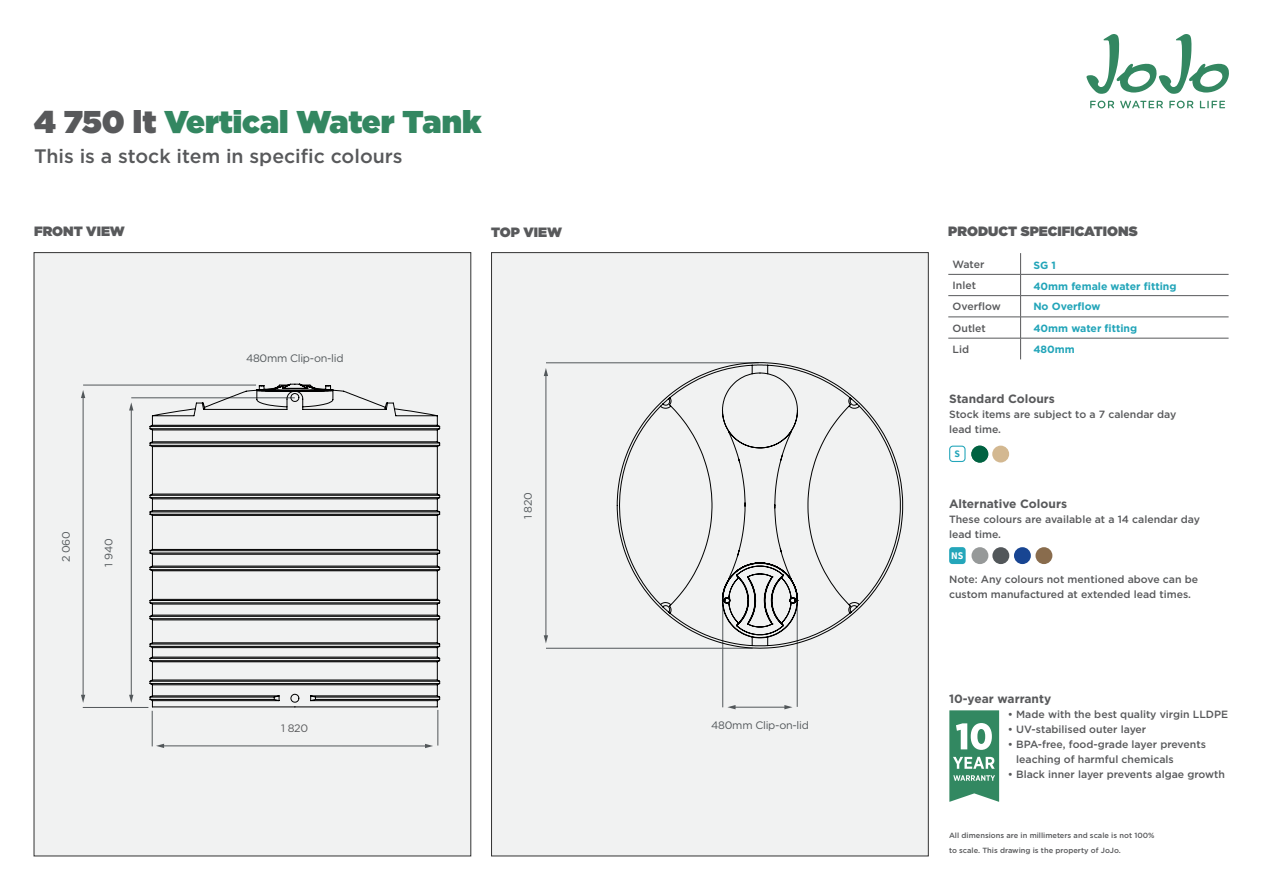
<style>
.page{position:relative;width:1263px;height:893px;background:#fff}
.page>*{position:absolute;margin:0;border:0;box-sizing:border-box;transform-origin:0 0}
.t1{font:900 31.5px "Gotham";color:#338761}
.t2{font:500 19.5px "Gotham";color:#58595b}
.t3{font:900 13.5px "Gotham";color:#58595b}
.t4{font:700 12px "Gotham";color:#58595b}
.t5{font:10.8px "Gotham";letter-spacing:-.025em;color:#52575a}
.t6{font:10.8px "Gotham";color:#58595b}
.t7{font:500 10.5px/15px "Gotham";color:#58595b}
.t8{font:700 10.5px "Gotham";color:#23a5b9}
.t9{font:700 10.2px "Source Sans Pro";color:#fff}
.t10{font:700 9.9px "Source Sans Pro";color:#24a6ba}
.t11{font:500 7.5px/15px "Gotham";color:#58595b}
.s1{color:#58595b}
</style>
<div class="page">
<div style="left:34px;top:253px;width:437px;height:603px;background:#f1f2f2"></div>
<hr style="left:152px;top:711px;width:1px;height:35px;background:#52575a">
<hr style="left:438px;top:710px;width:1px;height:35px;background:#52575a">
<hr style="left:163px;top:745px;width:263px;height:1px;background:#52575a">
<svg style="left:425px;top:744px;width:8px;height:4px"></svg>
<svg style="left:156px;top:744px;width:8px;height:4px"></svg>
<hr style="left:83px;top:385px;width:173px;height:1px;background:#52575a">
<hr style="left:83px;top:397px;width:1px;height:299px;background:#52575a">
<svg style="left:81px;top:390px;width:4px;height:8px"></svg>
<svg style="left:81px;top:695px;width:4px;height:8px"></svg>
<hr style="left:83px;top:707px;width:65px;height:1px;background:#52575a">
<hr style="left:131px;top:398px;width:164px;height:1px;background:#52575a">
<hr style="left:131px;top:409px;width:1px;height:287px;background:#52575a">
<svg style="left:129px;top:402px;width:4px;height:8px"></svg>
<svg style="left:129px;top:695px;width:4px;height:8px"></svg>
<svg style="left:149px;top:383px;width:292px;height:325px"></svg>
<div style="left:491px;top:253px;width:437px;height:603px;background:#f1f2f2"></div>
<hr style="left:734px;top:707px;width:52px;height:1px;background:#52575a">
<svg style="left:784px;top:705px;width:8px;height:4px"></svg>
<svg style="left:727px;top:705px;width:8px;height:4px"></svg>
<hr style="left:722px;top:603px;width:1px;height:104px;background:#52575a">
<hr style="left:797px;top:601px;width:1px;height:106px;background:#52575a">
<hr style="left:545px;top:375px;width:1px;height:262px;background:#52575a">
<svg style="left:544px;top:635px;width:4px;height:8px"></svg>
<svg style="left:544px;top:368px;width:4px;height:8px"></svg>
<hr style="left:546px;top:363px;width:213px;height:1px;background:#52575a">
<hr style="left:546px;top:648px;width:207px;height:1px;background:#52575a">
<svg style="left:616px;top:362px;width:287px;height:287px"></svg>
<svg style="left:1090px;top:101px;width:24px;height:7px"></svg>
<svg style="left:1120px;top:101px;width:43px;height:7px"></svg>
<svg style="left:1169px;top:101px;width:24px;height:7px"></svg>
<svg style="left:1200px;top:101px;width:25px;height:7px"></svg>
<svg style="left:1086px;top:34px;width:143px;height:60px"></svg>
<hr style="left:948px;top:274px;width:72px;height:1px;background:#58595b">
<hr style="left:1020px;top:274px;width:208px;height:1px;background:#58595b">
<hr style="left:948px;top:295px;width:72px;height:1px;background:#58595b">
<hr style="left:1020px;top:295px;width:208px;height:1px;background:#58595b">
<hr style="left:948px;top:317px;width:72px;height:1px;background:#58595b">
<hr style="left:1020px;top:317px;width:208px;height:1px;background:#58595b">
<hr style="left:948px;top:338px;width:72px;height:1px;background:#58595b">
<hr style="left:1020px;top:338px;width:208px;height:1px;background:#58595b">
<svg style="left:1020px;top:253px;width:1px;height:106px"></svg>
<svg style="left:949px;top:710px;width:50px;height:92px"></svg>
<div style="left:949px;top:547px;width:17px;height:17px;background:#24a6ba;border-radius:3px"></div>
<div style="left:949px;top:446px;width:16px;height:16px;border:1px solid #24a6ba;border-radius:3px"></div>
<div style="left:971px;top:446px;width:17px;height:17px;background:#006241;border-radius:50%"></div>
<div style="left:992px;top:446px;width:17px;height:16px;background:#d3b891;border-radius:50%"></div>
<div style="left:971px;top:547px;width:17px;height:17px;background:#969999;border-radius:50%"></div>
<div style="left:992px;top:547px;width:17px;height:17px;background:#52575a;border-radius:50%"></div>
<div style="left:1014px;top:547px;width:17px;height:17px;background:#184592;border-radius:50%"></div>
<div style="left:1035px;top:547px;width:17px;height:17px;background:#896c4d;border-radius:50%"></div>
<h1 class="t1" style="left:34px;top:99px;width:449px"><span class="s1">4 750 lt</span> Vertical Water Tank</h1>
<h2 class="t2" style="left:34px;top:143px;width:370px">This is a stock item in specific colours</h2>
<p class="t3" style="left:34px;top:222px;width:92px">FRONT VIEW</p>
<p class="t3" style="left:491px;top:222px;width:72px">TOP VIEW</p>
<p class="t3" style="left:948px;top:222px;width:191px">PRODUCT SPECIFICATIONS</p>
<p class="t7" style="left:952px;top:257px;width:33px">Water</p>
<p class="t8" style="left:1033px;top:258px;width:24px">SG 1</p>
<p class="t7" style="left:952px;top:278px;width:25px">Inlet</p>
<p class="t8" style="left:1033px;top:279px;width:145px">40mm female water fitting</p>
<p class="t7" style="left:952px;top:299px;width:50px">Overflow</p>
<p class="t8" style="left:1033px;top:300px;width:69px">No Overflow</p>
<p class="t7" style="left:952px;top:320px;width:35px">Outlet</p>
<p class="t8" style="left:1033px;top:321px;width:105px">40mm water fitting</p>
<p class="t7" style="left:952px;top:342px;width:18px">Lid</p>
<p class="t8" style="left:1033px;top:342px;width:43px">480mm</p>
<p class="t5" style="left:246px;top:351px;width:99px">480mm Clip-on-lid</p>
<p class="t4" style="left:949px;top:390px;width:107px">Standard Colours</p>
<p class="t7" style="left:949px;top:406px;width:229px">Stock items are subject to a 7 calendar day lead time.</p>
<p class="t5" style="left:59px;top:562px;width:33px;rotate:-90deg">2 060</p>
<p class="t5" style="left:102px;top:567px;width:30px;rotate:-90deg">1 940</p>
<p class="t6" style="left:281px;top:721px;width:29px">1 820</p>
<p class="t5" style="left:521px;top:519px;width:29px;rotate:-90deg">1 820</p>
<p class="t5" style="left:711px;top:718px;width:99px">480mm Clip-on-lid</p>
<p class="t10" style="left:954px;top:447px;width:7px">S</p>
<p class="t4" style="left:949px;top:495px;width:120px">Alternative Colours</p>
<p class="t7" style="left:949px;top:511px;width:253px">These colours are available at a 14 calendar day lead time.</p>
<p class="t7" style="left:949px;top:571px;width:251px">Note: Any colours not mentioned above can be custom manufactured at extended lead times.</p>
<p class="t9" style="left:951px;top:549px;width:14px">NS</p>
<p class="t4" style="left:949px;top:690px;width:104px">10-year warranty</p>
<p class="t7" style="left:1008px;top:706px;width:222px">• Made with the best quality virgin LLDPE</p>
<p class="t7" style="left:1008px;top:721px;width:140px">• UV-stabilised outer layer</p>
<p class="t7" style="left:1016px;top:736px;width:191px;text-indent:-9px">• BPA-free, food-grade layer prevents leaching of harmful chemicals</p>
<p class="t7" style="left:1008px;top:766px;width:219px">• Black inner layer prevents algae growth</p>
<p class="t11" style="left:949px;top:827px;width:207px">All dimensions are in millimeters and scale is not 100% to scale. This drawing is the property of JoJo.</p>
</div>
